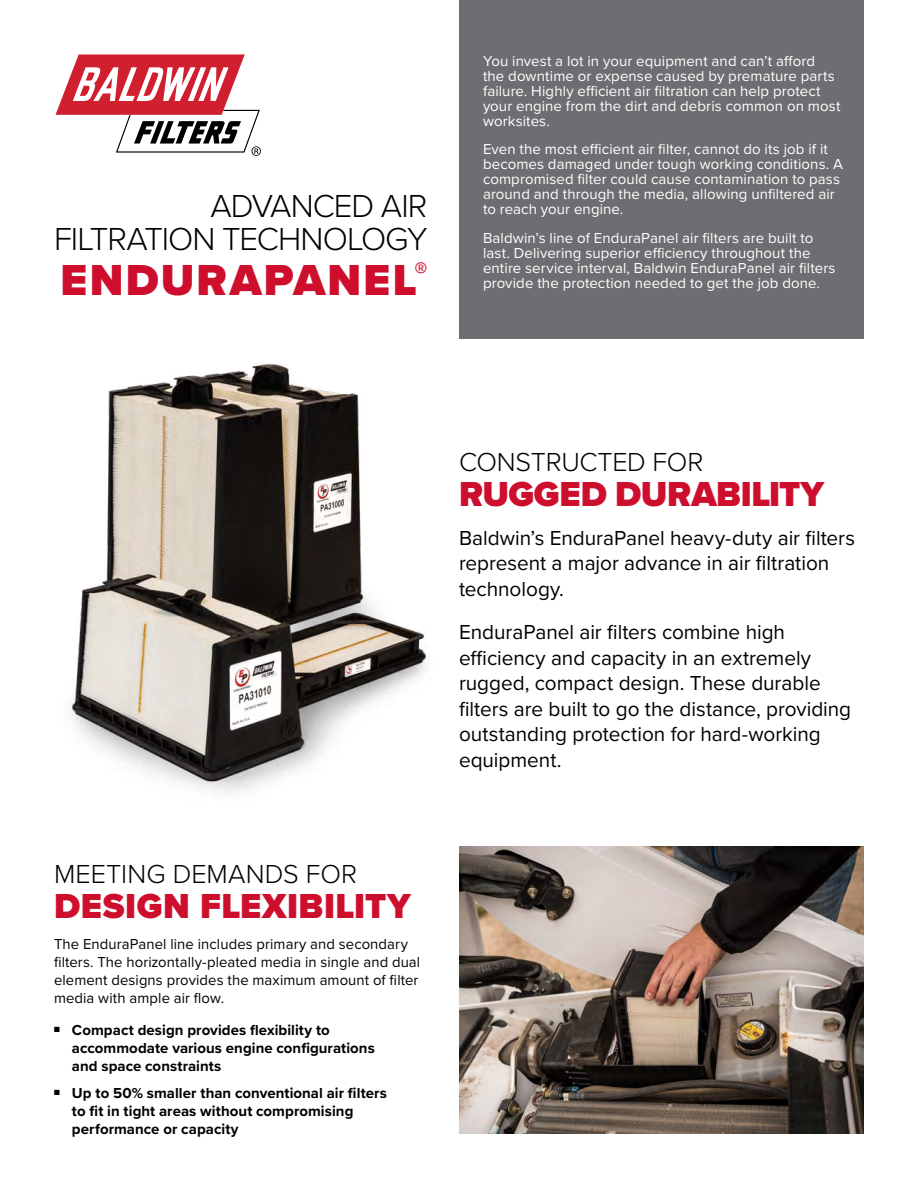
<style>
.page{position:relative;width:918px;height:1188px;background:#fff}
.page>*{position:absolute;margin:0;border:0;box-sizing:border-box;transform-origin:0 0}
.t1{font:900 45px "Proxima Nova";letter-spacing:.045em;color:#ce0e2d}
.t2{font:900 36px "Proxima Nova";letter-spacing:.015em;color:#ce0e2d}
.t3{font:900 36px "Proxima Nova";letter-spacing:-.005em;color:#ce0e2d}
.t4{font:300 33px/33px "Proxima Nova";letter-spacing:-.03em;color:#000;text-align:right}
.t5{font:300 27px "Proxima Nova";letter-spacing:-.005em;color:#000}
.t6{font:21px/25.5px "Proxima Nova";color:#000}
.t7{font:15px/15px "Proxima Nova";letter-spacing:.005em;color:#fff}
.t8{font:700 15px/18px "Proxima Nova";letter-spacing:.005em;color:#000}
.t9{font:15px/18px "Proxima Nova";letter-spacing:.005em;color:#000}
</style>
<div class="page">
<div style="left:459px;top:0;width:405px;height:339px;background:#6d6e71"></div>
<svg style="left:55px;top:54px;width:206px;height:102px"></svg>
<img style="left:459px;top:846px;width:405px;height:288px">
<img style="left:69px;top:363px;width:358px;height:430px">
<h3 class="t4" style="left:54px;top:188px;width:375px">ADVANCED AIR<br>FILTRATION TECHNOLOGY</h3>
<h1 class="t1" style="left:61px;top:247px;width:369px">ENDURAPANEL<sup>®</sup></h1>
<p class="t7" style="left:483px;top:53px;width:359px">You invest a lot in your equipment and can’t afford<br>the downtime or expense caused by premature parts failure. Highly efficient air filtration can help protect your engine from the dirt and debris common on most worksites.</p>
<p class="t7" style="left:483px;top:141px;width:361px">Even the most efficient air filter, cannot do its job if it becomes damaged under tough working conditions. A compromised filter could cause contamination to pass around and through the media, allowing unfiltered air to reach your engine.</p>
<p class="t7" style="left:483px;top:230px;width:354px">Baldwin’s line of EnduraPanel air filters are built to last. Delivering superior efficiency throughout the entire service interval, Baldwin EnduraPanel air filters provide the protection needed to get the job done.</p>
<h3 class="t5" style="left:54px;top:854px;width:305px">MEETING DEMANDS FOR</h3>
<h2 class="t2" style="left:54px;top:879px;width:358px">DESIGN FLEXIBILITY</h2>
<p class="t9" style="left:54px;top:935px;width:368px">The EnduraPanel line includes primary and secondary filters. The horizontally-pleated media in single and dual element designs provides the maximum amount of filter media with ample air flow.</p>
<p class="t8" style="left:72px;top:1021px;width:304px;text-indent:-18px">■ Compact design provides flexibility to accommodate various engine configurations and space constraints</p>
<p class="t8" style="left:72px;top:1084px;width:316px;text-indent:-18px">■ Up to 50% smaller than conventional air filters to fit in tight areas without compromising performance or capacity</p>
<h3 class="t5" style="left:459px;top:442px;width:246px">CONSTRUCTED FOR</h3>
<h2 class="t3" style="left:459px;top:467px;width:367px">RUGGED DURABILITY</h2>
<h3 class="t6" style="left:459px;top:524px;width:398px">Baldwin’s EnduraPanel heavy-duty air filters represent a major advance in air filtration technology.</h3>
<h3 class="t6" style="left:459px;top:619px;width:394px">EnduraPanel air filters combine high efficiency and capacity in an extremely rugged, compact design. These durable filters are built to go the distance, providing outstanding protection for hard-working equipment.</h3>
</div>
